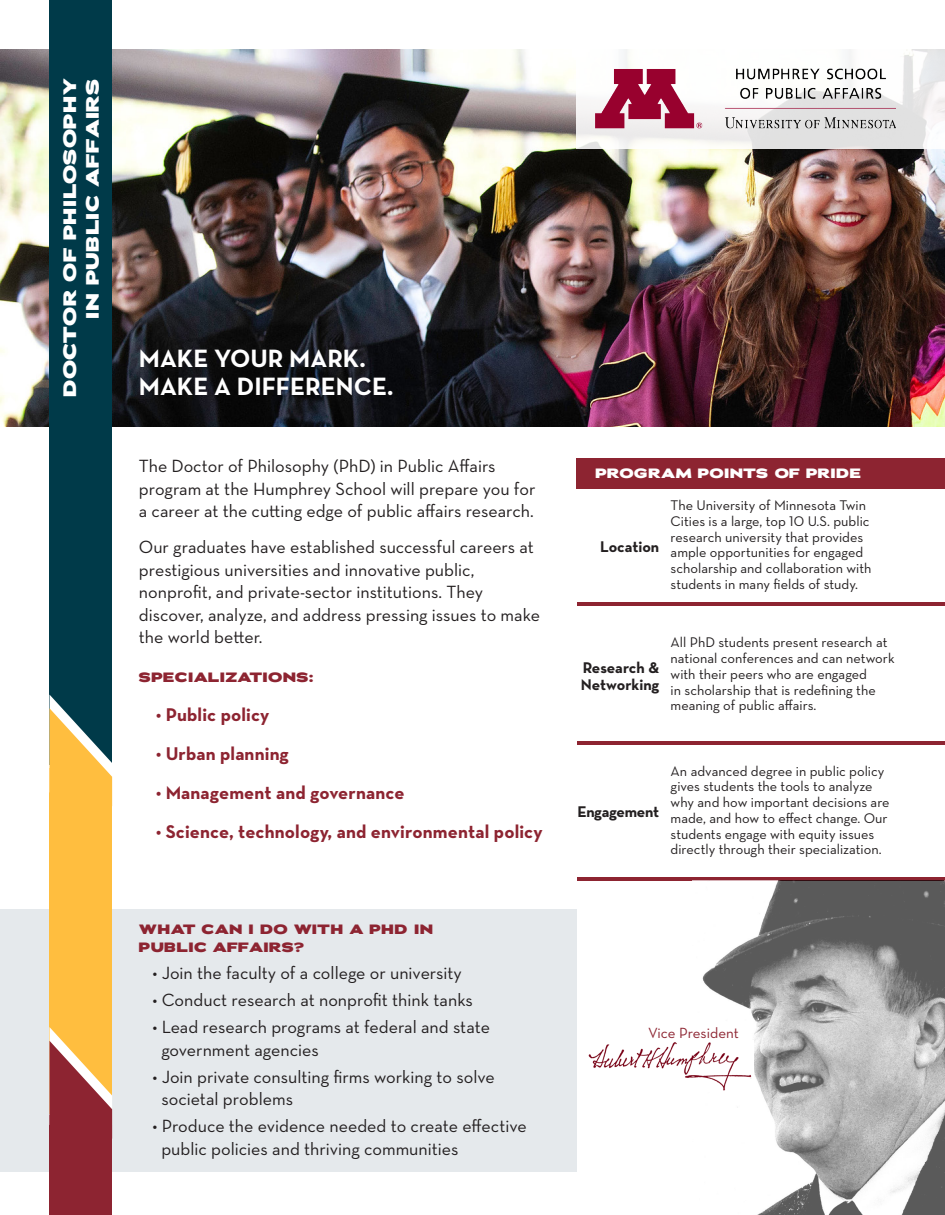
<style>
.page{position:relative;width:945px;height:1215px;background:#fff}
.page>*{position:absolute;margin:0;border:0;box-sizing:border-box;transform-origin:0 0}
.t1{font:700 25.5px/28.5px "Neutraface Text";color:#fff}
.t2{font:700 18.75px "Neutraface Text";letter-spacing:.01em;color:#8d2431}
.t3{font:18px/22.5px "Neutraface Text";color:#231f20}
.t4{font:800 18px/22.5px "Adrianna Extended";letter-spacing:.015em;color:#fff;text-align:right}
.t5{font:700 15.75px/16.5px "Neutraface Text";letter-spacing:-.01em;color:#231f20}
.t6{font:15px "Neutraface Text";color:#8d2431}
.t7{font:14.25px/15.8px "Neutraface Text";color:#231f20}
.t8{font:800 13.5px/18px "Adrianna Extended";letter-spacing:.015em;color:#8d2431}
.t9{font:800 13.5px "Adrianna Extended";letter-spacing:.015em;color:#fff}
</style>
<div class="page">
<div style="left:0;top:910px;width:577px;height:262px;background:#e5e9ec"></div>
<div style="left:576px;top:458px;width:369px;height:30px;background:#8d2431"></div>
<hr style="left:577px;top:603px;width:368px;height:3px;background:#8d2431">
<hr style="left:577px;top:741px;width:368px;height:4px;background:#8d2431">
<img style="left:0;top:50px;width:945px;height:376px">
<div style="left:50px;top:421px;width:62px;height:344px;background:#003a49"></div>
<div style="left:50px;top:768px;width:62px;height:346px;background:#ffbe3f"></div>
<svg style="left:50px;top:695px;width:62px;height:82px"></svg>
<div style="left:50px;top:1115px;width:62px;height:100px;background:#8d2431"></div>
<svg style="left:50px;top:1027px;width:62px;height:88px"></svg>
<svg style="left:576px;top:49px;width:369px;height:99px;fill:#f8f7f6"></svg>
<img style="left:595px;top:68px;width:301px;height:60px">
<div style="left:50px;top:0;width:62px;height:489px;background:#003a49"></div>
<hr style="left:577px;top:877px;width:368px;height:3px;background:#8d2431">
<img style="left:692px;top:880px;width:253px;height:335px">
<img style="left:588px;top:1041px;width:165px;height:50px">
<p class="t4" style="left:59px;top:397px;width:320px;rotate:-90deg">DOCTOR OF PHILOSOPHY<br>IN PUBLIC AFFAIRS</p>
<h1 class="t1" style="left:139px;top:344px;width:256px">MAKE YOUR MARK.<br>MAKE A DIFFERENCE.</h1>
<p class="t3" style="left:139px;top:455px;width:398px">The Doctor of Philosophy (PhD) in Public Affairs program at the Humphrey School will prepare you for a career at the cutting edge of public affairs research.</p>
<p class="t3" style="left:139px;top:536px;width:403px">Our graduates have established successful careers at prestigious universities and innovative public, nonprofit, and private-sector institutions. They discover, analyze, and address pressing issues to make the world better.</p>
<p class="t8" style="left:139px;top:669px;width:176px">SPECIALIZATIONS:</p>
<p class="t2" style="left:156px;top:703px;width:115px">• Public policy</p>
<p class="t2" style="left:156px;top:742px;width:134px">• Urban planning</p>
<p class="t2" style="left:156px;top:781px;width:250px">• Management and governance</p>
<p class="t2" style="left:156px;top:820px;width:388px">• Science, technology, and environmental policy</p>
<p class="t8" style="left:139px;top:921px;width:296px">WHAT CAN I DO WITH A PHD IN<br>PUBLIC AFFAIRS?</p>
<p class="t3" style="left:152px;top:962px;width:311px">• Join the faculty of a college or university</p>
<p class="t3" style="left:152px;top:989px;width:322px">• Conduct research at nonprofit think tanks</p>
<p class="t3" style="left:161px;top:1016px;width:330px;text-indent:-9px">• Lead research programs at federal and state government agencies</p>
<p class="t3" style="left:161px;top:1065px;width:335px;text-indent:-9px">• Join private consulting firms working to solve societal problems</p>
<p class="t3" style="left:161px;top:1115px;width:367px;text-indent:-9px">• Produce the evidence needed to create effective public policies and thriving communities</p>
<p class="t9" style="left:595px;top:464px;width:268px">PROGRAM POINTS OF PRIDE</p>
<p class="t5" style="left:600px;top:538px;width:61px">Location</p>
<p class="t7" style="left:671px;top:497px;width:202px">The University of Minnesota Twin Cities is a large, top 10 U.S. public research university that provides ample opportunities for engaged scholarship and collaboration with students in many fields of study.</p>
<p class="t5" style="left:581px;top:660px;width:80px">Research &amp;<br>Networking</p>
<p class="t7" style="left:671px;top:634px;width:225px">All PhD students present research at national conferences and can network with their peers who are engaged<br>in scholarship that is redefining the meaning of public affairs.</p>
<p class="t5" style="left:577px;top:803px;width:83px">Engagement</p>
<p class="t7" style="left:671px;top:763px;width:221px">An advanced degree in public policy gives students the tools to analyze why and how important decisions are made, and how to effect change. Our students engage with equity issues directly through their specialization.</p>
<p class="t6" style="left:648px;top:1023px;width:92px">Vice President</p>
</div>
